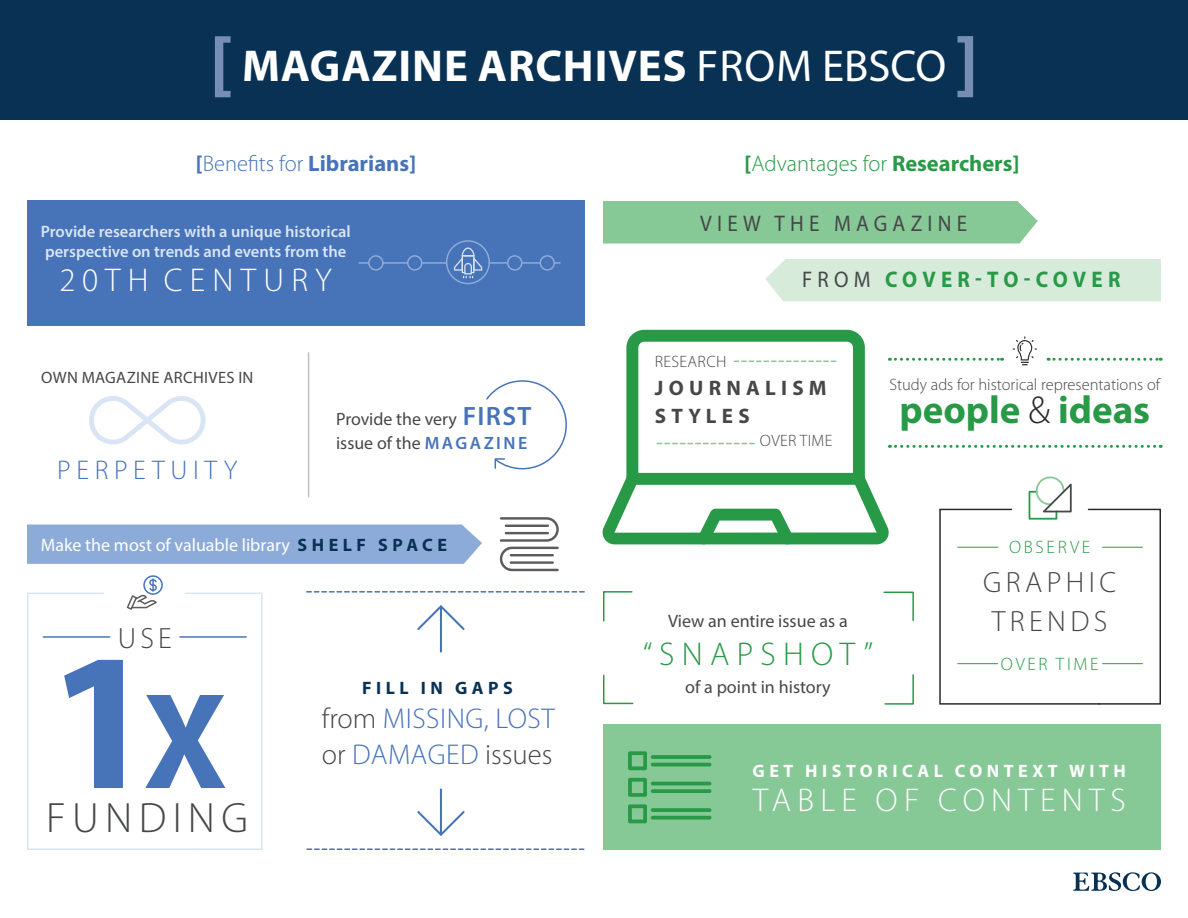
<style>
.page{position:relative;width:1188px;height:918px;background:#fff}
.page>*{position:absolute;margin:0;border:0;box-sizing:border-box;transform-origin:0 0}
.t1{font:700 44.85px "Myriad Pro";letter-spacing:.02em;color:#fff}
.t2{font:300 42.6px "Myriad Pro";letter-spacing:.15em;color:#464747}
.t3{font:700 39px "Myriad Pro";color:#289a47}
.t4{font:300 33px "Myriad Pro";letter-spacing:.19em;color:#fff}
.t5{font:300 33px "Myriad Pro";letter-spacing:.22em;color:#fff}
.t6{font:300 33px "Myriad Pro";letter-spacing:.22em;color:#289a47}
.t7{font:300 29.4px/39px "Myriad Pro";letter-spacing:.15em;color:#464747}
.t8{font:300 28.65px/36.6px "Myriad Pro";letter-spacing:.01em;color:#4773b9}
.t9{font:300 27.15px "Myriad Pro";letter-spacing:.21em;color:#4773b9}
.t10{font:700 22.65px "Myriad Pro";letter-spacing:.245em;color:#289a47;scale:.93 1}
.t11{font:22.65px "Myriad Pro";letter-spacing:.25em;color:#464747;scale:.93 1}
.t12{font:700 22.5px "Myriad Pro";color:#289a47}
.t13{font:700 22.5px "Myriad Pro";color:#4773b9}
.t14{font:700 21px/28.5px "Myriad Pro";letter-spacing:.25em;color:#464747}
.t15{font:18px "Myriad Pro";color:#fff}
.t16{font:18px "Myriad Pro";color:#464747}
.t17{font:700 18px "Myriad Pro";letter-spacing:.25em;color:#fff}
.t18{font:300 18px "Myriad Pro";letter-spacing:.15em;color:#289a47}
.t19{font:700 18px "Myriad Pro";letter-spacing:.25em;color:#093153}
.t20{font:17.85px/23.9px "Myriad Pro";color:#464747}
.t21{font:600 16.5px/19.8px "Myriad Pro";color:#d9e5f4}
.t22{font:300 16.5px "Myriad Pro";color:#464747}
.t23{font:16.5px "Myriad Pro";letter-spacing:.02em;color:#464747}
.t24{font:300 16.5px "Myriad Pro";letter-spacing:.02em;color:#464747}
.s1{font-size:76.5px;color:#768eb4}
.s2{font-weight:400}
.s3{font-weight:300}
.s4{font-weight:600;font-size:26.55px;color:#4773b9}
.s5{font-weight:600;color:#4773b9}
.s6{font-weight:700;color:#093153}
.s7{color:#464747}
.s8{font-weight:400;color:#464747}
.s9{font-weight:300;color:#292b29}
</style>
<div class="page">
<div style="left:0;top:0;width:1188px;height:120px;background:#093153"></div>
<div style="left:603px;top:724px;width:558px;height:125px;background:#86c997"></div>
<div style="left:603px;top:201px;width:435px;height:43px;background:#86c997"></div>
<div style="left:765px;top:259px;width:396px;height:42px;background:#d7ebdb"></div>
<svg style="left:628px;top:751px;width:19px;height:19px"></svg>
<svg style="left:628px;top:778px;width:19px;height:19px"></svg>
<svg style="left:628px;top:804px;width:19px;height:19px"></svg>
<hr style="left:651px;top:755px;width:60px;height:4px;background:#289a47;border-radius:2px">
<hr style="left:651px;top:763px;width:60px;height:3px;background:#289a47;border-radius:2px">
<hr style="left:651px;top:782px;width:60px;height:3px;background:#289a47;border-radius:2px">
<svg style="left:651px;top:789px;width:60px;height:4px"></svg>
<svg style="left:651px;top:808px;width:60px;height:4px"></svg>
<svg style="left:651px;top:816px;width:60px;height:4px"></svg>
<svg style="left:602px;top:330px;width:560px;height:375px"></svg>
<div style="left:27px;top:525px;width:455px;height:39px;background:#8dabd9"></div>
<div style="left:27px;top:200px;width:558px;height:125px;background:#4773b9"></div>
<hr style="left:359px;top:262px;width:201px;height:2px;background:#8dabd9">
<svg style="left:307px;top:591px;width:277px;height:2px"></svg>
<svg style="left:307px;top:848px;width:277px;height:2px"></svg>
<svg style="left:486px;top:380px;width:81px;height:90px"></svg>
<svg style="left:447px;top:241px;width:42px;height:43px"></svg>
<div style="left:446px;top:240px;width:44px;height:44px;border:2px solid #8dabd9;border-radius:50%"></div>
<div style="left:369px;top:256px;width:14px;height:14px;background:#4773b9;border-radius:50%"></div>
<div style="left:368px;top:255px;width:16px;height:16px;border:2px solid #8dabd9;border-radius:50%"></div>
<div style="left:508px;top:256px;width:14px;height:14px;background:#4773b9;border-radius:50%"></div>
<div style="left:507px;top:255px;width:16px;height:16px;border:2px solid #8dabd9;border-radius:50%"></div>
<div style="left:408px;top:256px;width:14px;height:14px;background:#4773b9;border-radius:50%"></div>
<div style="left:407px;top:255px;width:16px;height:16px;border:2px solid #8dabd9;border-radius:50%"></div>
<div style="left:540px;top:256px;width:14px;height:14px;background:#4773b9;border-radius:50%"></div>
<div style="left:540px;top:255px;width:15px;height:16px;border:2px solid #8dabd9;border-radius:50%"></div>
<svg style="left:454px;top:247px;width:28px;height:31px"></svg>
<svg style="left:89px;top:396px;width:116px;height:49px"></svg>
<svg style="left:500px;top:517px;width:59px;height:54px"></svg>
<hr style="left:505px;top:525px;width:44px;height:2px;background:#5c5c5c">
<hr style="left:505px;top:532px;width:44px;height:2px;background:#5c5c5c">
<hr style="left:510px;top:554px;width:44px;height:2px;background:#5c5c5c">
<hr style="left:510px;top:561px;width:44px;height:3px;background:#5c5c5c">
<hr style="left:308px;top:352px;width:1px;height:145px;background:#c2c1c1">
<hr style="left:440px;top:605px;width:2px;height:48px;background:#4773b9">
<svg style="left:417px;top:605px;width:48px;height:25px"></svg>
<hr style="left:440px;top:788px;width:2px;height:48px;background:#4773b9">
<svg style="left:417px;top:811px;width:48px;height:25px"></svg>
<svg style="left:27px;top:592px;width:37px;height:258px"></svg>
<svg style="left:64px;top:575px;width:199px;height:275px"></svg>
<hr style="left:180px;top:636px;width:66px;height:2px;background:#4773b9">
<hr style="left:43px;top:636px;width:67px;height:2px;background:#4773b9">
<svg style="left:1073px;top:872px;width:88px;height:19px"></svg>
<h1 class="t1" style="left:210px;top:37px;width:770px"><span class="s1">[</span> MAGAZINE ARCHIVES <span class="s2">FROM EBSCO</span> <span class="s1">]</span></h1>
<h3 class="t13" style="left:196px;top:149px;width:222px">[<span class="s3">Benefits for</span> Librarians]</h3>
<h3 class="t12" style="left:745px;top:149px;width:277px">[<span class="s3">Advantages for</span> Researchers]</h3>
<p class="t21" style="left:41px;top:221px;width:311px">Provide researchers with a unique historical perspective on trends and events from the</p>
<h3 class="t5" style="left:59px;top:262px;width:274px">20TH CENTURY</h3>
<p class="t23" style="left:41px;top:368px;width:214px">OWN MAGAZINE ARCHIVES IN</p>
<h3 class="t9" style="left:57px;top:455px;width:182px">PERPETUITY</h3>
<p class="t20" style="left:336px;top:407px;width:197px">Provide the very <span class="s4">FIRST </span>issue of the<span class="s5">MAGAZINE</span></p>
<p class="t15" style="left:41px;top:534px;width:408px">Make the most of valuable library <span class="s6">S H E L F S P A C E</span></p>
<h3 class="t7" style="left:118px;top:619px;width:56px">USE</h3>
<h2 class="t2" style="left:46px;top:794px;width:203px">FUNDING</h2>
<p class="t19" style="left:362px;top:676px;width:152px">FILL IN GAPS</p>
<h3 class="t8" style="left:322px;top:700px;width:234px"><span class="s7">from</span> MISSING, LOST <span class="s7">or</span> DAMAGED <span class="s7">issues</span></h3>
<h3 class="t11" style="left:700px;top:209px;width:289px">VIEW THE MAGAZINE</h3>
<p class="t24" style="left:655px;top:353px;width:73px">RESEARCH</p>
<h3 class="t10" style="left:802px;top:265px;width:344px"><span class="s8">FROM</span> COVER-TO-COVER</h3>
<p class="t14" style="left:655px;top:373px;width:173px">JOURNALISM<br>STYLES</p>
<p class="t24" style="left:760px;top:432px;width:74px">OVER TIME</p>
<p class="t22" style="left:889px;top:375px;width:272px">Study ads for historical representations of</p>
<h3 class="t3" style="left:899px;top:385px;width:252px">people <span class="s9">&amp;</span> ideas</h3>
<p class="t16" style="left:668px;top:610px;width:181px">View an entire issue as a</p>
<h3 class="t6" style="left:643px;top:636px;width:232px">“SNAPSHOT”</h3>
<p class="t16" style="left:685px;top:676px;width:147px">of a point in history</p>
<p class="t18" style="left:1009px;top:537px;width:83px">OBSERVE</p>
<h3 class="t7" style="left:983px;top:564px;width:135px">GRAPHIC<br>TRENDS</h3>
<p class="t18" style="left:1001px;top:654px;width:99px">OVER TIME</p>
<p class="t17" style="left:753px;top:759px;width:375px">GET HISTORICAL CONTEXT WITH</p>
<h3 class="t4" style="left:753px;top:782px;width:375px">TABLE OF CONTENTS</h3>
</div>
